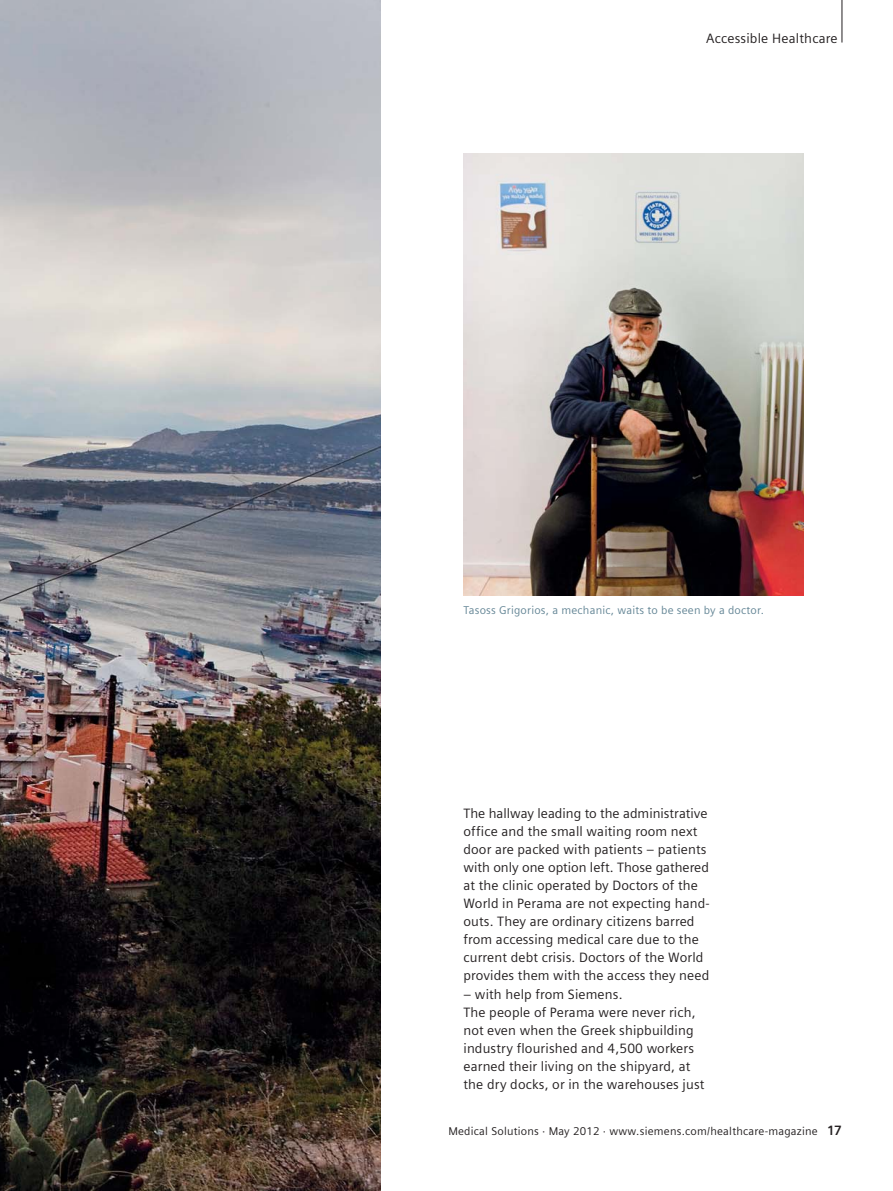
<style>
.page{position:relative;width:893px;height:1191px;background:#fff}
.page>*{position:absolute;margin:0;border:0;box-sizing:border-box;transform-origin:0 0}
.t1{font:13.5px/18px "Siemens Sans";letter-spacing:.01em;color:#231f20}
.t2{font:11.25px "Siemens Sans";letter-spacing:.02em;color:#231f20}
.t3{font:11.25px "Siemens Sans";letter-spacing:.02em;color:#638595}
.s1{font-weight:700;font-size:13.5px}
</style>
<div class="page">
<hr style="left:842px;top:0;width:1px;height:43px;background:#231f20">
<img style="left:0;top:0;width:381px;height:1190px">
<img style="left:463px;top:153px;width:341px;height:442px">
<p class="t1" style="left:706px;top:30px;width:133px">Accessible Healthcare</p>
<p class="t3" style="left:463px;top:604px;width:302px">Tasoss Grigorios, a mechanic, waits to be seen by a doctor.</p>
<p class="t1" style="left:463px;top:804px;width:248px">The hallway leading to the administrative office and the small waiting room next door are packed with patients – patients with only one option left. Those gathered at the clinic operated by Doctors of the World in Perama are not expecting hand&shy;outs. They are ordinary citizens barred from accessing medical care due to the current debt crisis. Doctors of the World provides them with the access they need</p>
<p class="t1" style="left:463px;top:985px;width:242px">– with help from Siemens.<br>The people of Perama were never rich, not even when the Greek shipbuilding industry flourished and 4,500 workers earned their living on the shipyard, at the dry docks, or in the warehouses just</p>
<p class="t2" style="left:448px;top:1126px;width:395px">Medical Solutions · May 2012 · www.siemens.com/healthcare-magazine <span class="s1">17</span></p>
</div>
